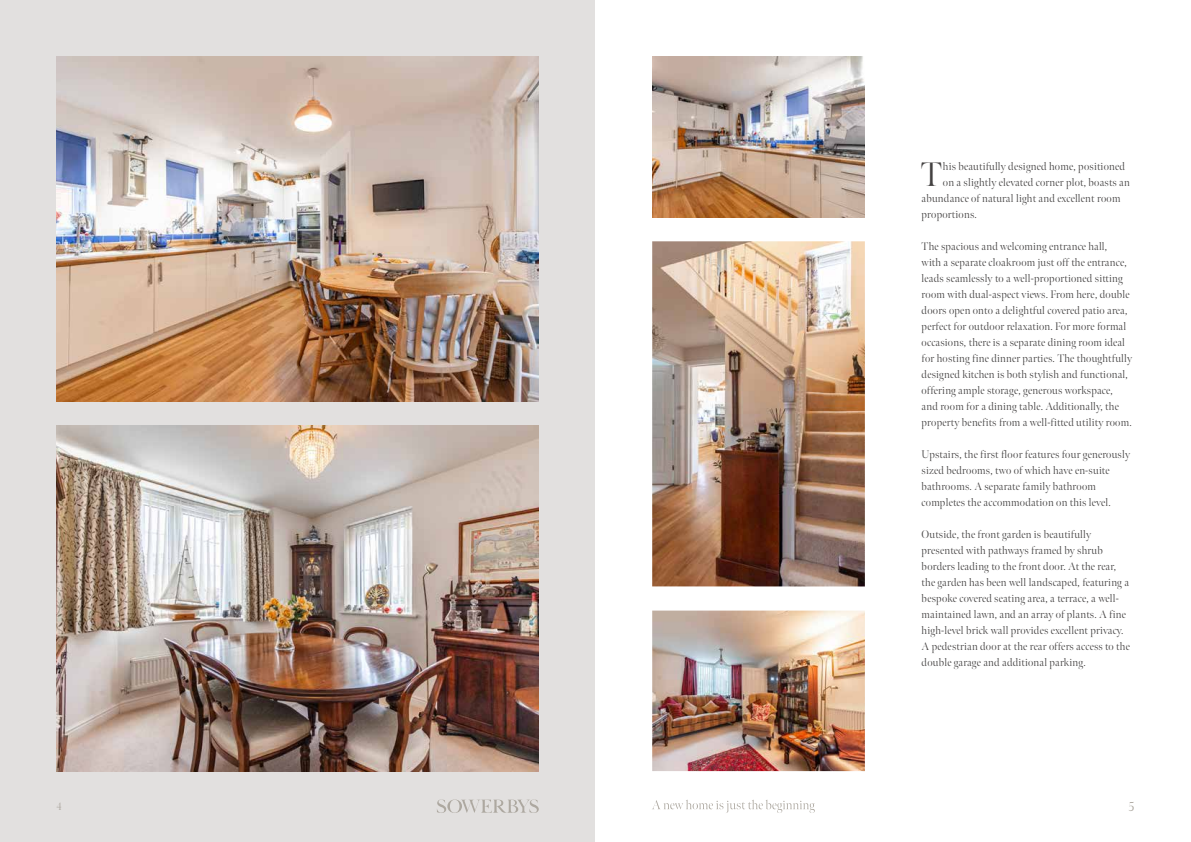
<style>
.page{position:relative;width:1191px;height:842px;background:#fff}
.page>*{position:absolute;margin:0;border:0;box-sizing:border-box;transform-origin:0 0}
.t1{font:300 34px "Meno Banner";color:#434141}
.t2{font:300 13px "Meno Banner";color:#ada8a0}
.t3{font:300 11px/16px "Meno Banner";letter-spacing:.02em;color:#434141}
.t4{font:300 11px "Meno Banner";color:#ada8a0}
</style>
<div class="page">
<div style="left:0;top:0;width:595px;height:842px;background:#e2e0df"></div>
<svg style="left:437px;top:799px;width:102px;height:14px"></svg>
<svg style="left:652px;top:800px;width:162px;height:13px"></svg>
<img style="left:57px;top:57px;width:482px;height:345px">
<img style="left:57px;top:426px;width:482px;height:345px">
<img style="left:652px;top:241px;width:213px;height:345px">
<img style="left:652px;top:611px;width:213px;height:160px">
<img style="left:652px;top:57px;width:213px;height:160px">
<h1 class="t1" style="left:921px;top:154px;width:23px">T</h1>
<p class="t3" style="left:943px;top:158px;width:184px">his beautifully designed home, positioned</p>
<p class="t3" style="left:943px;top:174px;width:188px">on a slightly elevated corner plot, boasts an</p>
<p class="t3" style="left:921px;top:190px;width:200px">abundance of natural light and excellent room</p>
<p class="t3" style="left:921px;top:206px;width:57px">proportions.</p>
<p class="t3" style="left:921px;top:238px;width:212px">The spacious and welcoming entrance hall,<br>with a separate cloakroom just off the entrance, leads seamlessly to a well-proportioned sitting room with dual-aspect views. From here, double doors open onto a delightful covered patio area, perfect for outdoor relaxation. For more formal occasions, there is a separate dining room ideal for hosting fine dinner parties. The thoughtfully designed kitchen is both stylish and functional, offering ample storage, generous workspace, and room for a dining table. Additionally, the property benefits from a well-fitted utility room.</p>
<p class="t3" style="left:921px;top:447px;width:210px">Upstairs, the first floor features four generously sized bedrooms, two of which have en-suite bathrooms. A separate family bathroom completes the accommodation on this level.</p>
<p class="t3" style="left:921px;top:527px;width:210px">Outside, the front garden is beautifully presented with pathways framed by shrub borders leading to the front door. At the rear, the garden has been well landscaped, featuring a bespoke covered seating area, a terrace, a well&shy;maintained lawn, and an array of plants. A fine high-level brick wall provides excellent privacy.<br>A pedestrian door at the rear offers access to the double garage and additional parking.</p>
<p class="t4" style="left:57px;top:799px;width:7px">4</p>
<p class="t2" style="left:1128px;top:798px;width:7px">5</p>
</div>
